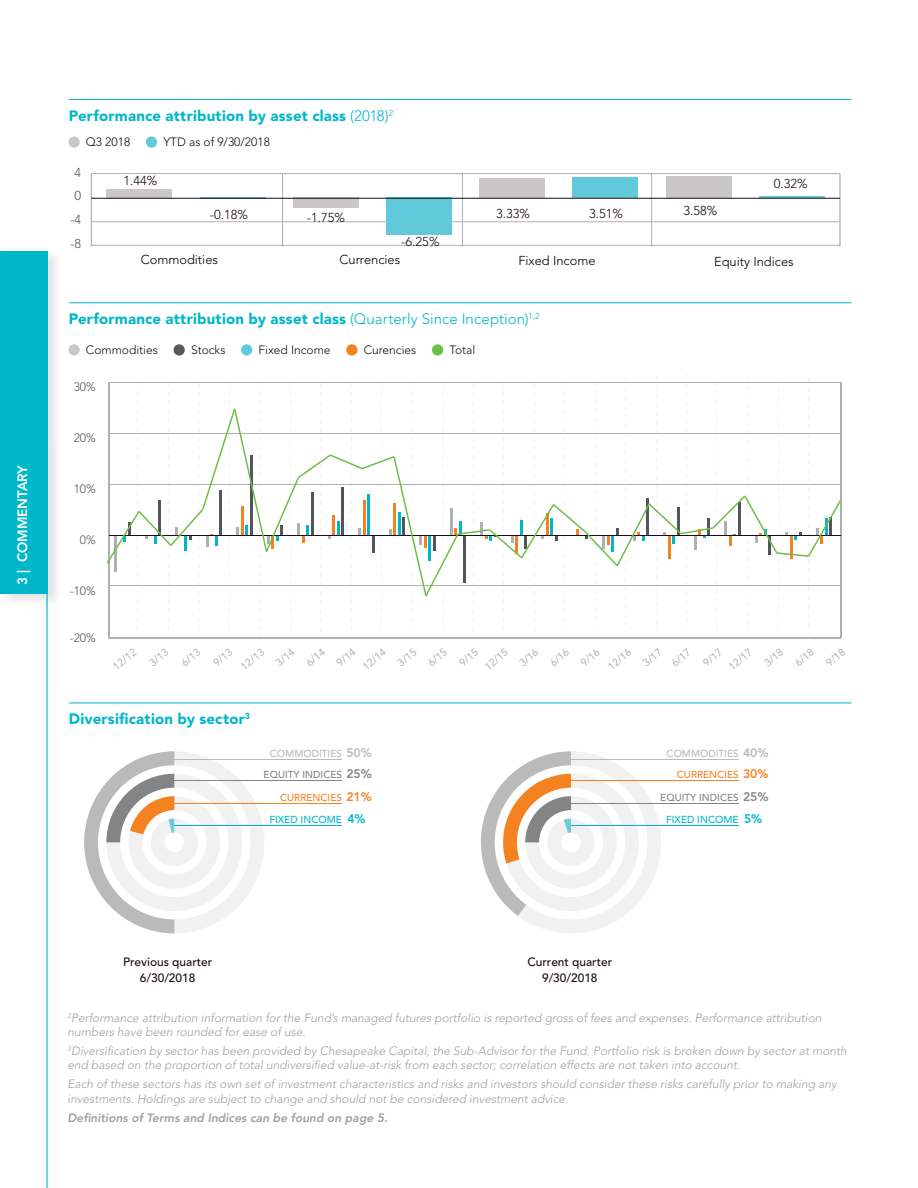
<style>
.page{position:relative;width:918px;height:1188px;background:#fff}
.page>*{position:absolute;margin:0;border:0;box-sizing:border-box;transform-origin:0 0}
.t1{font:900 15px "Avenir LT Std";letter-spacing:.015em;color:#00b7c9}
.t2{font:800 13.5px "Avenir LT Std";letter-spacing:-.005em;color:#fff}
.t3{font:300 12.9px "Avenir LT Std";color:#000}
.t4{font:300 12.9px "Avenir LT Std";color:#1a0b12}
.t5{font:300 12.9px "Avenir LT Std";color:#52555b}
.t6{font:italic 300 12px/14.4px "Avenir LT Std";color:#a49ea1}
.t7{font:300 12px "Avenir LT Std";color:#1a0b12}
.t8{font:500 12px/16.6px "Avenir LT Std";color:#1a0b12;text-align:center}
.t9{font:italic 800 12px "Avenir LT Std";color:#a49ea1}
.t10{font:300 12px "Avenir LT Std";color:#52555b}
.t11{font:10.5px/20.5px "Avenir LT Std";color:#afb1b1}
.t12{font:500 10.05px/22px "Avenir LT Std";color:#848484;text-align:center}
.t13{font:500 10.05px "Avenir LT Std";color:#bababa}
.t14{font:500 10.05px/22px "Avenir LT Std";color:#00b7c9}
.t15{font:500 10.05px "Avenir LT Std";color:#f58220}
.s1{font-weight:300}
.s2{font-weight:800;font-size:12.3px}
.s3{color:#f58220}
.s4{font-weight:800;font-size:12.3px;color:#f58220}
.s5{color:#00b7c9}
.s6{font-weight:800;font-size:12.3px;color:#00b7c9}
</style>
<div class="page">
<div style="left:0;top:249px;width:62px;height:358px;background:#000;opacity:.11"></div>
<div style="left:0;top:251px;width:47px;height:343px;background:#00b7c9"></div>
<div style="left:46px;top:441px;width:16px;height:747px;background:#000;opacity:.11"></div>
<hr style="left:46px;top:443px;width:2px;height:745px;background:#00b7c9">
<hr style="left:69px;top:99px;width:782px;height:1px;background:#00b7c9">
<hr style="left:69px;top:302px;width:782px;height:1px;background:#00b7c9">
<hr style="left:69px;top:703px;width:782px;height:1px;background:#00b7c9">
<svg style="left:481px;top:751px;width:180px;height:182px"></svg>
<hr style="left:568px;top:780px;width:170px;height:1px;background:#f58220">
<hr style="left:568px;top:803px;width:170px;height:1px;background:#848484">
<hr style="left:571px;top:825px;width:167px;height:1px;background:#00b7c9">
<hr style="left:568px;top:759px;width:170px;height:1px;background:#bababa">
<svg style="left:84px;top:751px;width:180px;height:182px"></svg>
<hr style="left:171px;top:780px;width:171px;height:1px;background:#848484">
<hr style="left:171px;top:803px;width:171px;height:1px;background:#f58220">
<hr style="left:174px;top:825px;width:168px;height:1px;background:#00b7c9">
<hr style="left:171px;top:759px;width:171px;height:1px;background:#bababa">
<div style="left:68px;top:136px;width:12px;height:12px;background:#c9c7c7;border-radius:50%"></div>
<div style="left:146px;top:136px;width:11px;height:12px;background:#61c9da;border-radius:50%"></div>
<div style="left:68px;top:344px;width:12px;height:12px;background:#c9c7c7;border-radius:50%"></div>
<div style="left:174px;top:344px;width:11px;height:12px;background:#58595b;border-radius:50%"></div>
<div style="left:241px;top:344px;width:11px;height:12px;background:#61c9da;border-radius:50%"></div>
<div style="left:346px;top:344px;width:11px;height:12px;background:#f58220;border-radius:50%"></div>
<div style="left:432px;top:344px;width:11px;height:12px;background:#6bbe46;border-radius:50%"></div>
<hr style="left:91px;top:173px;width:749px;height:1px;background:#afb1b1">
<hr style="left:91px;top:222px;width:749px;height:1px;background:#afb1b1">
<hr style="left:91px;top:245px;width:749px;height:1px;background:#afb1b1">
<hr style="left:91px;top:174px;width:1px;height:73px;background:#afb1b1">
<hr style="left:839px;top:174px;width:2px;height:73px;background:#afb1b1">
<hr style="left:282px;top:174px;width:1px;height:73px;background:#afb1b1">
<hr style="left:462px;top:174px;width:1px;height:73px;background:#afb1b1">
<hr style="left:651px;top:174px;width:1px;height:73px;background:#afb1b1">
<div style="left:386px;top:198px;width:66px;height:37px;background:#62c9da"></div>
<div style="left:573px;top:177px;width:65px;height:21px;background:#62c9da"></div>
<hr style="left:759px;top:196px;width:66px;height:2px;background:#62c9da">
<div style="left:107px;top:189px;width:65px;height:9px;background:#c9c7c8"></div>
<div style="left:293px;top:198px;width:65px;height:10px;background:#c9c7c8"></div>
<div style="left:480px;top:178px;width:65px;height:20px;background:#c9c7c8"></div>
<div style="left:666px;top:177px;width:65px;height:21px;background:#c9c7c8"></div>
<hr style="left:91px;top:198px;width:749px;height:1px;background:#1a0b12">
<hr style="left:840px;top:382px;width:2px;height:256px;background:#afb1b1">
<svg style="left:106px;top:375px;width:735px;height:263px"></svg>
<p class="t2" style="left:15px;top:585px;width:121px;rotate:-90deg">3 | COMMENTARY</p>
<p class="t1" style="left:69px;top:107px;width:326px">Performance attribution by asset class <span class="s1">(2018)</span><sup>2</sup></p>
<p class="t7" style="left:86px;top:135px;width:46px">Q3 2018</p>
<p class="t7" style="left:163px;top:135px;width:108px">YTD as of 9/30/2018</p>
<p class="t5" style="left:74px;top:165px;width:8px">4</p>
<p class="t5" style="left:74px;top:188px;width:8px">0</p>
<p class="t5" style="left:70px;top:212px;width:12px">-4</p>
<p class="t5" style="left:70px;top:236px;width:12px">-8</p>
<p class="t4" style="left:124px;top:173px;width:35px">1.44%</p>
<p class="t4" style="left:210px;top:207px;width:40px">-0.18%</p>
<p class="t4" style="left:307px;top:210px;width:40px">-1.75%</p>
<p class="t4" style="left:401px;top:234px;width:40px">-6.25%</p>
<p class="t4" style="left:496px;top:206px;width:35px">3.33%</p>
<p class="t4" style="left:589px;top:206px;width:35px">3.51%</p>
<p class="t4" style="left:683px;top:203px;width:35px">3.58%</p>
<p class="t4" style="left:774px;top:176px;width:35px">0.32%</p>
<p class="t3" style="left:141px;top:252px;width:79px">Commodities</p>
<p class="t3" style="left:339px;top:252px;width:62px">Currencies</p>
<p class="t3" style="left:518px;top:253px;width:79px">Fixed Income</p>
<p class="t3" style="left:714px;top:254px;width:81px">Equity Indices</p>
<p class="t1" style="left:69px;top:310px;width:472px">Performance attribution by asset class <span class="s1">(Quarterly Since Inception)</span><sup>1,2</sup></p>
<p class="t7" style="left:86px;top:343px;width:74px">Commodities</p>
<p class="t7" style="left:191px;top:343px;width:36px">Stocks</p>
<p class="t7" style="left:259px;top:343px;width:74px">Fixed Income</p>
<p class="t7" style="left:364px;top:343px;width:54px">Curencies</p>
<p class="t7" style="left:449px;top:343px;width:27px">Total</p>
<p class="t10" style="left:74px;top:380px;width:24px">30%</p>
<p class="t10" style="left:74px;top:431px;width:24px">20%</p>
<p class="t10" style="left:74px;top:482px;width:24px">10%</p>
<p class="t10" style="left:80px;top:533px;width:17px">0%</p>
<p class="t10" style="left:70px;top:584px;width:28px">-10%</p>
<p class="t10" style="left:70px;top:630px;width:28px">-20%</p>
<p class="t11" style="left:108px;top:660px;width:29px;rotate:-40deg">12/12</p>
<p class="t11" style="left:144px;top:657px;width:23px;rotate:-40deg">3/13</p>
<p class="t11" style="left:176px;top:657px;width:23px;rotate:-40deg">6/13</p>
<p class="t11" style="left:222px;top:645px;width:29px;text-indent:-19px;rotate:-40deg">9/13<br>12/13</p>
<p class="t11" style="left:270px;top:657px;width:23px;rotate:-40deg">3/14</p>
<p class="t11" style="left:301px;top:657px;width:23px;rotate:-40deg">6/14</p>
<p class="t11" style="left:345px;top:646px;width:29px;line-height:19.6px;text-indent:-18px;rotate:-40deg">9/14<br>12/14</p>
<p class="t11" style="left:392px;top:657px;width:23px;rotate:-40deg">3/15</p>
<p class="t11" style="left:423px;top:657px;width:23px;rotate:-40deg">6/15</p>
<p class="t11" style="left:467px;top:646px;width:29px;line-height:19.5px;text-indent:-17px;rotate:-40deg">9/15<br>12/15</p>
<p class="t11" style="left:514px;top:657px;width:23px;rotate:-40deg">3/16</p>
<p class="t11" style="left:545px;top:657px;width:23px;rotate:-40deg">6/16</p>
<p class="t11" style="left:590px;top:645px;width:29px;text-indent:-18px;rotate:-40deg">9/16<br>12/16</p>
<p class="t11" style="left:638px;top:657px;width:23px;rotate:-40deg">3/17</p>
<p class="t11" style="left:667px;top:657px;width:23px;rotate:-40deg">6/17</p>
<p class="t11" style="left:712px;top:646px;width:29px;line-height:19.4px;text-indent:-17px;rotate:-40deg">9/17<br>12/17</p>
<p class="t11" style="left:759px;top:657px;width:23px;rotate:-40deg">3/18</p>
<p class="t11" style="left:790px;top:657px;width:23px;rotate:-40deg">6/18</p>
<p class="t11" style="left:821px;top:657px;width:23px;rotate:-40deg">9/18</p>
<p class="t1" style="left:69px;top:710px;width:182px">Diversification by sector<sup>3</sup></p>
<p class="t13" style="left:270px;top:748px;width:103px">COMMODITIES <span class="s2">50%</span></p>
<p class="t12" style="left:264px;top:764px;width:110px">EQUITY INDICES <span class="s2">25%</span></p>
<p class="t14" style="left:269px;top:787px;width:104px;text-indent:11px"><span class="s3">CURRENCIES</span> <span class="s4">21%<br></span>FIXED INCOME <span class="s2">4%</span></p>
<p class="t13" style="left:667px;top:748px;width:103px">COMMODITIES <span class="s2">40%</span></p>
<p class="t15" style="left:677px;top:769px;width:93px">CURRENCIES <span class="s2">30%</span></p>
<p class="t12" style="left:660px;top:787px;width:110px">EQUITY INDICES <span class="s2">25%<br></span><span class="s5">FIXED INCOME</span> <span class="s6">5%</span></p>
<p class="t8" style="left:123px;top:954px;width:90px">Previous quarter<br>6/30/2018</p>
<p class="t8" style="left:528px;top:954px;width:86px">Current quarter<br>9/30/2018</p>
<p class="t6" style="left:68px;top:1011px;width:756px"><sup>2</sup>Performance attribution information for the Fund’s managed futures portfolio is reported gross of fees and expenses. Performance attribution numbers have been rounded for ease of use.</p>
<p class="t6" style="left:68px;top:1044px;width:781px"><sup>3</sup>Diversification by sector has been provided by Chesapeake Capital, the Sub-Advisor for the Fund. Portfolio risk is broken down by sector at month end based on the proportion of total undiversified value-at-risk from each sector; correlation effects are not taken into account.</p>
<p class="t6" style="left:68px;top:1077px;width:771px">Each of these sectors has its own set of investment characteristics and risks and investors should consider these risks carefully prior to making any investments. Holdings are subject to change and should not be considered investment advice.</p>
<p class="t9" style="left:68px;top:1110px;width:322px">Definitions of Terms and Indices can be found on page 5.</p>
</div>
